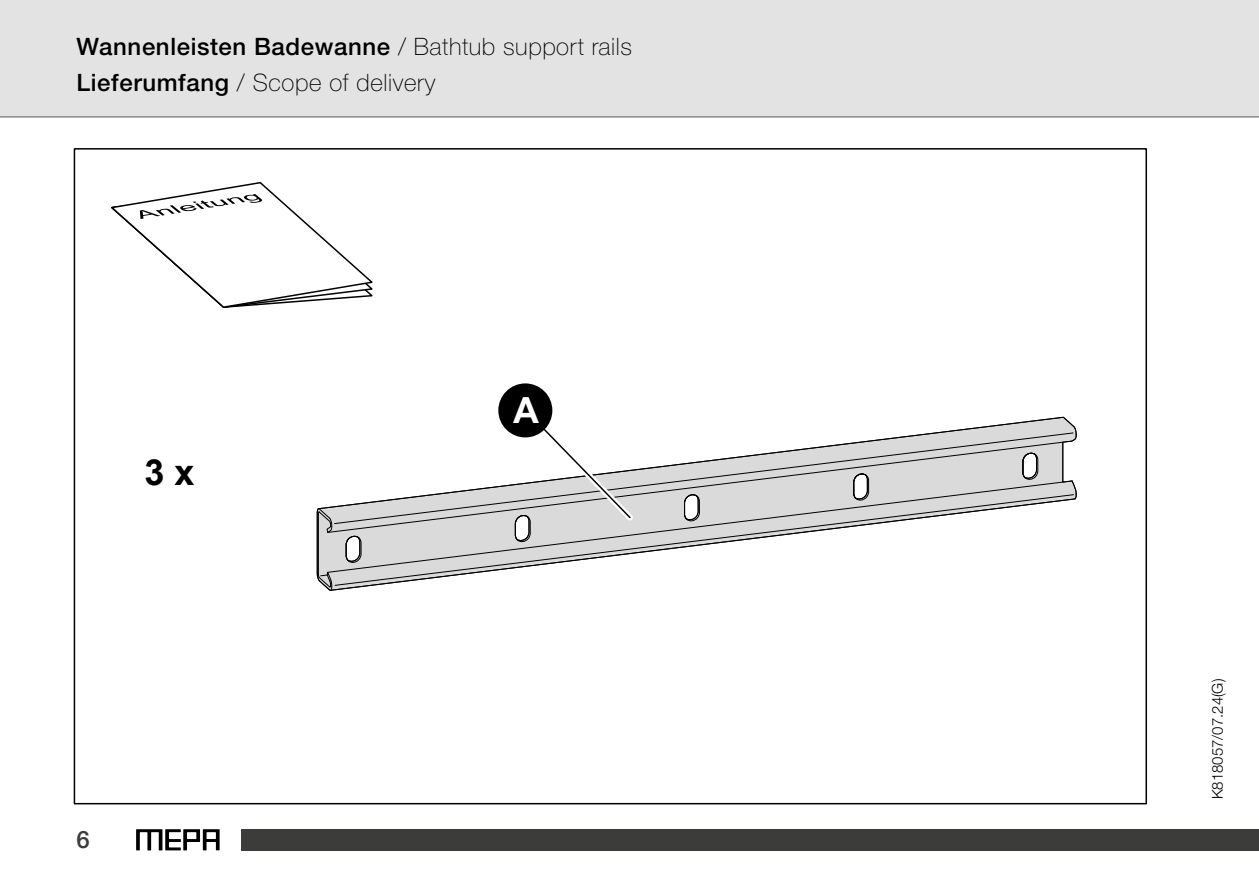
<style>
.page{position:relative;width:1259px;height:893px;background:#fff}
.page>*{position:absolute;margin:0;border:0;box-sizing:border-box;transform-origin:0 0}
.t1{font:700 36px "Arial";color:#000}
.t2{font:700 36px "Arial";color:#fff}
.t3{font:500 24px "Helvetica Neue LTW1 G";letter-spacing:.025em;color:#000}
.Header_2_links{font:100 24px "Helvetica Neue LTW1 G";letter-spacing:.025em;color:#000}
.t4{font:500 24px "Helvetica Neue LTW1 G";color:#3c3c3b}
.t5{font:300 15px "Helvetica Neue LTW1 G";color:#000}
.s1{font-weight:100}
.s2{font-weight:500}
</style>
<div class="page">
<svg style="left:136px;top:829px;width:84px;height:21px"></svg>
<div style="left:242px;top:829px;width:1017px;height:21px;background:#3c3c3b"></div>
<div style="left:0;top:0;width:1259px;height:117px;background:#e3e3e3"></div>
<hr style="left:0;top:116px;width:1259px;height:1px;background:#575756">
<svg style="left:111px;top:182px;width:262px;height:126px"></svg>
<svg style="left:1075px;top:427px;width:2px;height:12px"></svg>
<hr style="left:317px;top:513px;width:1px;height:60px;background:#000">
<svg style="left:316px;top:571px;width:2px;height:9px"></svg>
<svg style="left:316px;top:510px;width:2px;height:24px"></svg>
<svg style="left:317px;top:416px;width:758px;height:94px"></svg>
<svg style="left:318px;top:498px;width:757px;height:93px"></svg>
<svg style="left:1071px;top:480px;width:6px;height:20px"></svg>
<svg style="left:514px;top:402px;width:124px;height:141px"></svg>
<div style="left:500px;top:385px;width:51px;height:51px;background:#000;border-radius:50%"></div>
<div style="left:498px;top:383px;width:54px;height:54px;border:3px solid #000;border-radius:50%"></div>
<p class="t3" style="left:77px;top:32px;width:557px">Wannenleisten Badewanne <span class="s1">/ Bathtub support rails</span></p>
<p class="Header_2_links" style="left:77px;top:68px;width:360px"><span class="s2">Lieferumfang</span> / Scope of delivery</p>
<p class="t1" style="left:144px;top:447px;width:52px">3 x</p>
<p class="t2" style="left:513px;top:385px;width:27px">A</p>
<p class="t4" style="left:77px;top:825px;width:15px">6</p>
<p class="t5" style="left:1208px;top:799px;width:122px;rotate:-90deg">K818057/07.24(G)</p>
</div>
